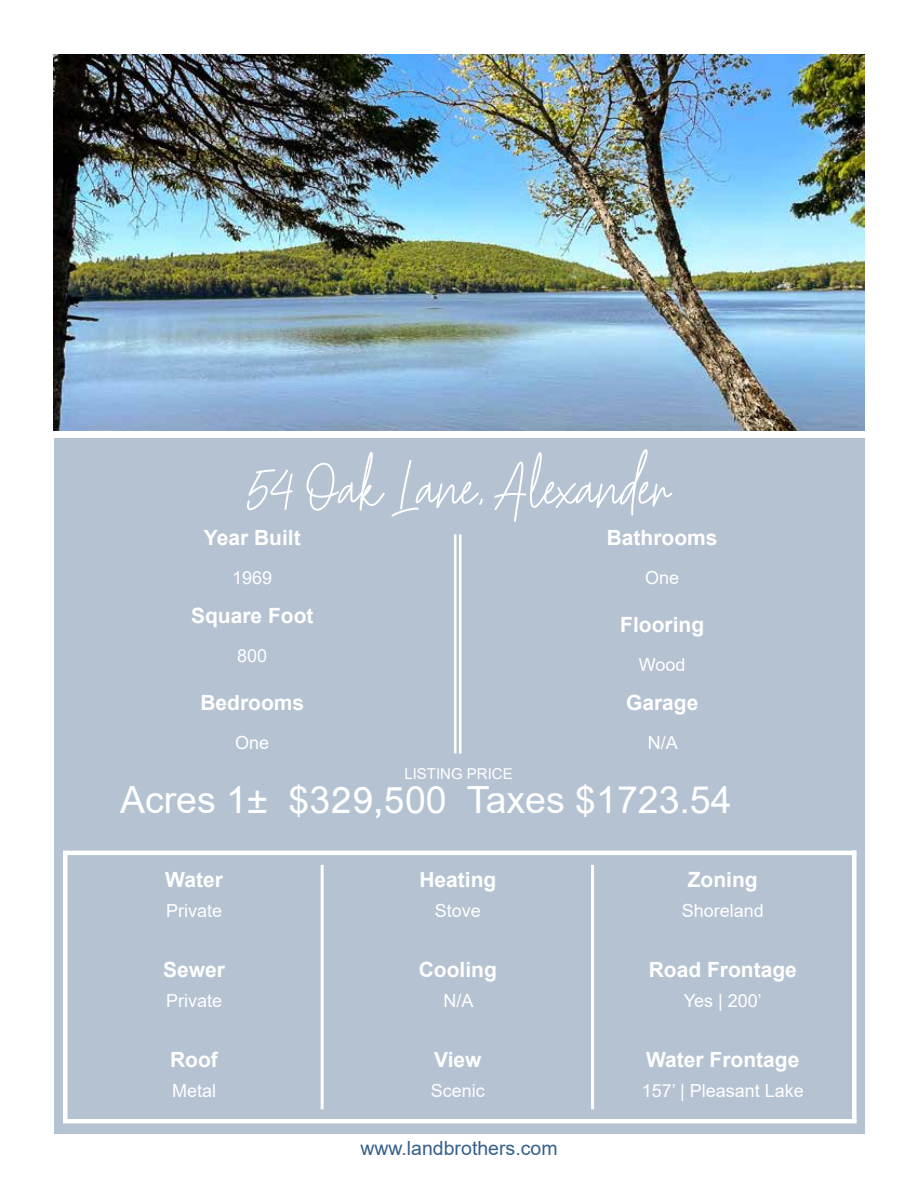
<style>
.page{position:relative;width:918px;height:1188px;background:#fff}
.page>*{position:absolute;margin:0;border:0;box-sizing:border-box;transform-origin:0 0}
.t1{font:64.5px "Hesterica";color:#fff}
.t2{font:37.5px "Arial";color:#fff}
.t3{font:700 21px "Arial";color:#fff}
.t4{font:19.5px "Arial";color:#36608b}
.t5{font:18px "Arial";color:#fff}
.t6{font:15px "Arial";color:#fff}
.s1{font-family:"Nimbus San";font-size:39px}
</style>
<div class="page">
<div style="left:55px;top:438px;width:810px;height:696px;background:#b4c2d2"></div>
<hr style="left:67px;top:851px;width:789px;height:4px;background:#fff">
<div style="left:63px;top:1119px;width:793px;height:5px;background:#fff"></div>
<div style="left:63px;top:851px;width:5px;height:271px;background:#fff"></div>
<hr style="left:852px;top:851px;width:4px;height:271px;background:#fff">
<img style="left:54px;top:54px;width:811px;height:376px">
<hr style="left:459px;top:534px;width:3px;height:220px;background:#fff">
<hr style="left:454px;top:534px;width:3px;height:220px;background:#fff">
<hr style="left:321px;top:865px;width:3px;height:244px;background:#fff">
<hr style="left:591px;top:865px;width:3px;height:244px;background:#fff">
<h1 class="t1" style="left:247px;top:435px;width:426px">54 Oak Lane, Alexander</h1>
<p class="t3" style="left:204px;top:523px;width:98px">Year Built</p>
<p class="t5" style="left:232px;top:565px;width:42px">1969</p>
<p class="t3" style="left:191px;top:601px;width:124px">Square Foot</p>
<p class="t5" style="left:237px;top:643px;width:32px">800</p>
<p class="t3" style="left:200px;top:688px;width:105px">Bedrooms</p>
<p class="t5" style="left:235px;top:730px;width:36px">One</p>
<p class="t3" style="left:607px;top:523px;width:112px">Bathrooms</p>
<p class="t5" style="left:645px;top:565px;width:36px">One</p>
<p class="t3" style="left:620px;top:610px;width:85px">Flooring</p>
<p class="t5" style="left:639px;top:652px;width:48px">Wood</p>
<p class="t3" style="left:626px;top:688px;width:74px">Garage</p>
<p class="t5" style="left:648px;top:730px;width:32px">N/A</p>
<p class="t6" style="left:404px;top:763px;width:110px">LISTING PRICE</p>
<h2 class="t2" style="left:120px;top:774px;width:613px">Acres 1± $3<span class="s1">29,5</span>00 Taxes $1723.54</h2>
<p class="t3" style="left:165px;top:865px;width:59px">Water</p>
<p class="t5" style="left:166px;top:898px;width:58px">Private</p>
<p class="t3" style="left:163px;top:955px;width:63px">Sewer</p>
<p class="t5" style="left:166px;top:988px;width:58px">Private</p>
<p class="t3" style="left:170px;top:1045px;width:49px">Roof</p>
<p class="t5" style="left:172px;top:1078px;width:46px">Metal</p>
<p class="t3" style="left:419px;top:865px;width:79px">Heating</p>
<p class="t5" style="left:435px;top:898px;width:48px">Stove</p>
<p class="t3" style="left:419px;top:955px;width:80px">Cooling</p>
<p class="t5" style="left:443px;top:988px;width:32px">N/A</p>
<p class="t3" style="left:434px;top:1045px;width:49px">View</p>
<p class="t5" style="left:431px;top:1078px;width:56px">Scenic</p>
<p class="t4" style="left:360px;top:1135px;width:199px">www.landbrothers.com</p>
<p class="t3" style="left:688px;top:865px;width:71px">Zoning</p>
<p class="t5" style="left:682px;top:898px;width:84px">Shoreland</p>
<p class="t3" style="left:649px;top:955px;width:150px">Road Frontage</p>
<p class="t5" style="left:684px;top:988px;width:80px">Yes | 200’</p>
<p class="t3" style="left:646px;top:1045px;width:155px">Water Frontage</p>
<p class="t5" style="left:642px;top:1078px;width:164px">157’ | Pleasant Lake</p>
</div>
